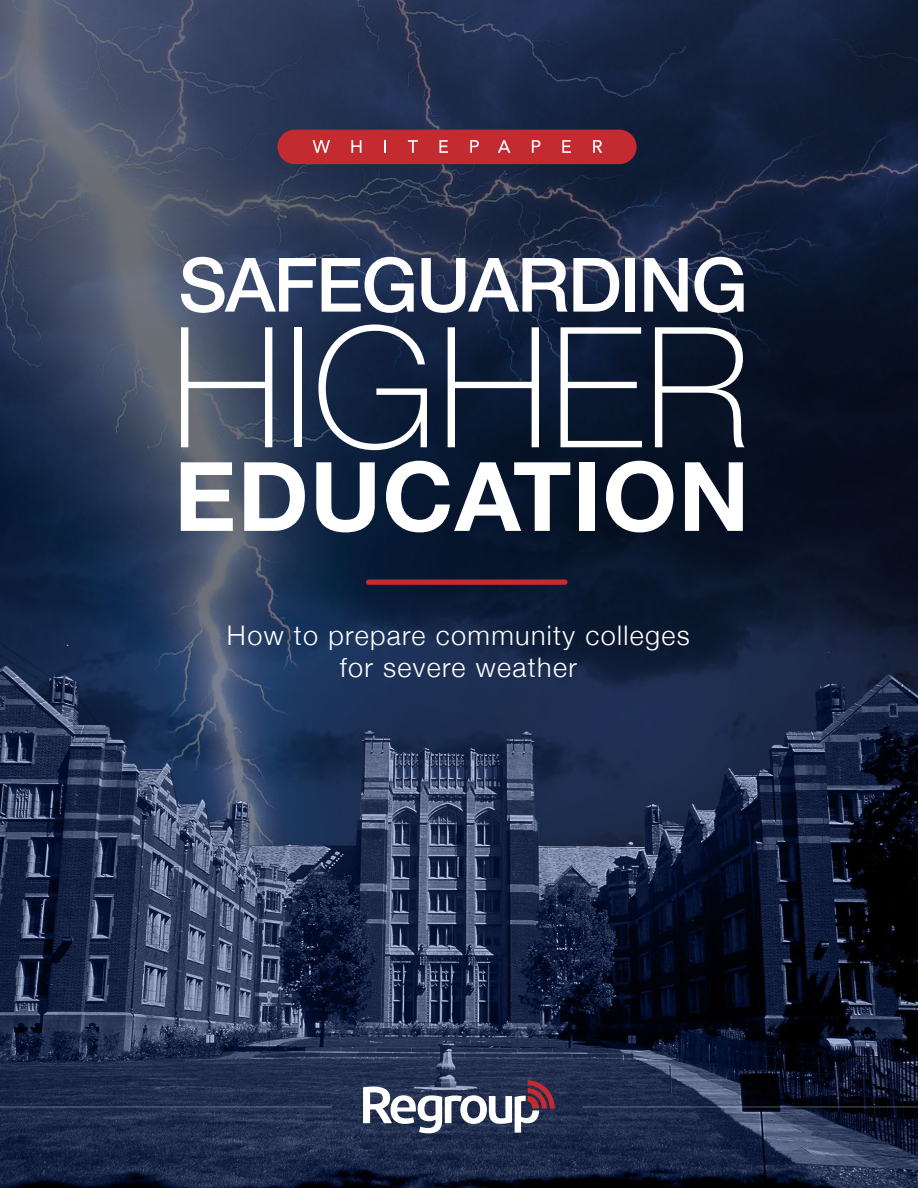
<style>
.page{position:relative;width:918px;height:1188px;background:#fff}
.page>*{position:absolute;margin:0;border:0;box-sizing:border-box;transform-origin:0 0}
.t1{font:100 168px "Helvetica Neue";color:#fff}
.t2{font:700 96px "Helvetica Neue";letter-spacing:.015em;color:#fff}
.t3{font:500 75px "Helvetica Neue";letter-spacing:-.025em;color:#fff}
.t4{font:300 27px/32.4px "Helvetica Neue";letter-spacing:.05em;color:#fff;text-align:center}
</style>
<div class="page">
<img style="left:0;top:0;width:918px;height:1188px">
<div style="left:277px;top:130px;width:360px;height:34px;background:#c42b30;border-radius:17px"></div>
<svg style="left:313px;top:140px;width:17px;height:13px"></svg>
<svg style="left:351px;top:140px;width:10px;height:13px"></svg>
<svg style="left:385px;top:140px;width:1px;height:13px"></svg>
<svg style="left:408px;top:140px;width:10px;height:13px"></svg>
<svg style="left:439px;top:140px;width:9px;height:13px"></svg>
<svg style="left:470px;top:140px;width:9px;height:13px"></svg>
<svg style="left:498px;top:140px;width:12px;height:13px"></svg>
<svg style="left:532px;top:140px;width:8px;height:13px"></svg>
<svg style="left:562px;top:140px;width:9px;height:13px"></svg>
<svg style="left:593px;top:140px;width:9px;height:13px"></svg>
<hr style="left:0;top:1106px;width:332px;height:2px;background:#fff">
<hr style="left:583px;top:1106px;width:335px;height:2px;background:#fff">
<div style="left:366px;top:579px;width:202px;height:6px;background:#c42b30;border-radius:3px"></div>
<svg style="left:363px;top:1080px;width:192px;height:53px"></svg>
<h3 class="t3" style="left:178px;top:225px;width:571px">SAFEGUARDING</h3>
<h1 class="t1" style="left:170px;top:260px;width:581px">HIGHER</h1>
<h2 class="t2" style="left:174px;top:421px;width:577px">EDUCATION</h2>
<p class="t4" style="left:227px;top:617px;width:464px">How to prepare community colleges for severe weather</p>
</div>
